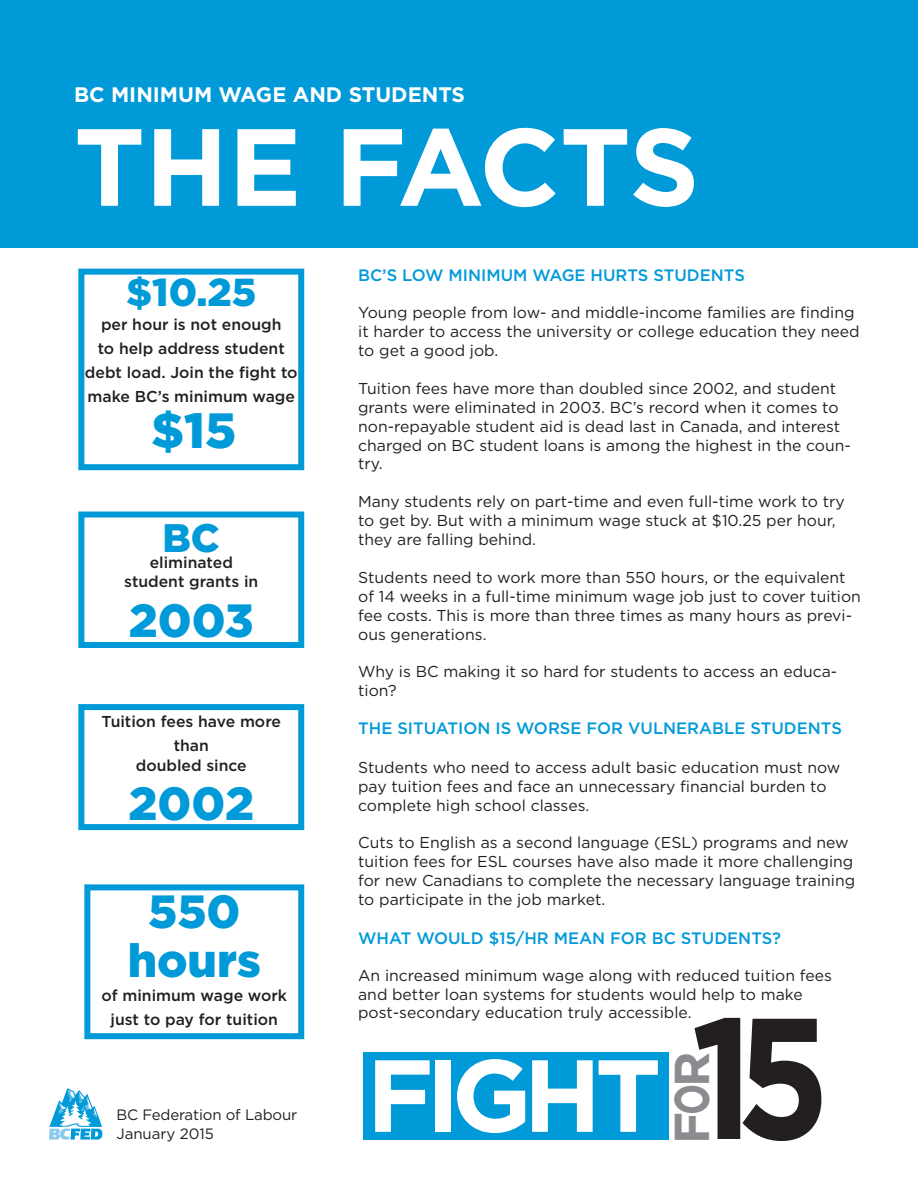
<style>
.page{position:relative;width:918px;height:1188px;background:#fff}
.page>*{position:absolute;margin:0;border:0;box-sizing:border-box;transform-origin:0 0}
.t1{font:700 171.75px "Gotham";color:#231f20;scale:.87 1}
.t2{font:700 109.5px "Gotham";letter-spacing:-.005em;color:#fff}
.t3{font:700 102.15px "Gotham";letter-spacing:-.08em;color:#fff}
.body_text{font:900 49.5px "Gotham";color:#009ad9}
.t4{font:700 48.9px "Gotham";color:#8a8c8f}
.t5{font:900 46.5px "Gotham";color:#009ad9}
.t6{font:900 39.75px "Gotham";color:#009ad9}
.body_text-2{font:900 39px "Gotham";color:#009ad9}
.t7{font:700 21px "Gotham";color:#fff}
.t8{font:500 16.5px "Gotham";color:#009ad9}
.t9{font:15.75px/18.9px "Gotham";color:#231f20}
.body_text-3{font:500 15.75px/24px "Gotham";color:#231f20;text-align:center}
.body_text-4{font:15px "Gotham";letter-spacing:-.01em;color:#231f20}
</style>
<div class="page">
<div style="left:363px;top:1052px;width:305px;height:88px;background:#009ad9"></div>
<div style="left:0;top:0;width:918px;height:248px;background:#009ad9"></div>
<div style="left:78px;top:269px;width:226px;height:201px;border:6px solid #009ad9"></div>
<svg style="left:49px;top:1088px;width:54px;height:52px"></svg>
<div style="left:78px;top:512px;width:226px;height:136px;border:6px solid #009ad9"></div>
<div style="left:78px;top:704px;width:226px;height:126px;border:6px solid #009ad9"></div>
<div style="left:84px;top:884px;width:220px;height:155px;border:6px solid #009ad9"></div>
<p class="t7" style="left:74px;top:81px;width:392px">BC MINIMUM WAGE AND STUDENTS</p>
<p class="t2" style="left:74px;top:94px;width:627px">THE FACTS</p>
<p class="body_text-2" style="left:126px;top:265px;width:132px">$10.25</p>
<p class="body_text-3" style="left:85px;top:312px;width:214px">per hour is not enough<br>to help address student debt load. Join the fight to make BC’s minimum wage</p>
<p class="body_text" style="left:151px;top:397px;width:87px">$15</p>
<p class="t6" style="left:163px;top:511px;width:59px">BC</p>
<p class="body_text-3" style="left:150px;top:550px;width:85px">eliminated</p>
<p class="body_text-3" style="left:124px;top:569px;width:136px">student grants in</p>
<p class="t5" style="left:129px;top:588px;width:126px">2003</p>
<p class="body_text-3" style="left:102px;top:709px;width:181px">Tuition fees have more than</p>
<p class="body_text-3" style="left:136px;top:753px;width:112px">doubled since</p>
<p class="t5" style="left:129px;top:772px;width:127px">2002</p>
<p class="t5" style="left:148px;top:879px;width:94px">550</p>
<p class="t5" style="left:128px;top:929px;width:135px">hours</p>
<p class="body_text-3" style="left:101px;top:983px;width:187px">of minimum wage work</p>
<p class="body_text-3" style="left:111px;top:1007px;width:169px">just to pay for tuition</p>
<p class="body_text-4" style="left:116px;top:1105px;width:182px">BC Federation of Labour</p>
<p class="body_text-4" style="left:116px;top:1124px;width:99px">January 2015</p>
<p class="t8" style="left:358px;top:265px;width:388px">BC’S LOW MINIMUM WAGE HURTS STUDENTS</p>
<p class="t9" style="left:358px;top:303px;width:503px">Young people from low- and middle-income families are finding it harder to access the university or college education they need to get a good job.</p>
<p class="t9" style="left:358px;top:379px;width:494px">Tuition fees have more than doubled since 2002, and student grants were eliminated in 2003. BC’s record when it comes to non-repayable student aid is dead last in Canada, and interest charged on BC student loans is among the highest in the coun&shy;try.</p>
<p class="t9" style="left:358px;top:492px;width:488px">Many students rely on part-time and even full-time work to try to get by. But with a minimum wage stuck at $10.25 per hour, they are falling behind.</p>
<p class="t9" style="left:358px;top:568px;width:504px">Students need to work more than 550 hours, or the equivalent of 14 weeks in a full-time minimum wage job just to cover tuition fee costs. This is more than three times as many hours as previ&shy;ous generations.</p>
<p class="t9" style="left:358px;top:662px;width:481px">Why is BC making it so hard for students to access an educa&shy;tion?</p>
<p class="t8" style="left:358px;top:717px;width:485px">THE SITUATION IS WORSE FOR VULNERABLE STUDENTS</p>
<p class="t9" style="left:358px;top:757px;width:484px">Students who need to access adult basic education must now pay tuition fees and face an unnecessary financial burden to complete high school classes.</p>
<p class="t9" style="left:358px;top:833px;width:499px">Cuts to English as a second language (ESL) programs and new tuition fees for ESL courses have also made it more challenging for new Canadians to complete the necessary language training to participate in the job market.</p>
<p class="t8" style="left:358px;top:927px;width:424px">WHAT WOULD $15/HR MEAN FOR BC STUDENTS?</p>
<p class="t9" style="left:358px;top:965px;width:475px">An increased minimum wage along with reduced tuition fees and better loan systems for students would help to make post-secondary education truly accessible.</p>
<p class="t1" style="left:691px;top:964px;width:162px">15</p>
<p class="t4" style="left:660px;top:1144px;width:93px;rotate:-90deg">FOR</p>
<p class="t3" style="left:367px;top:1028px;width:296px">FIGHT</p>
</div>
